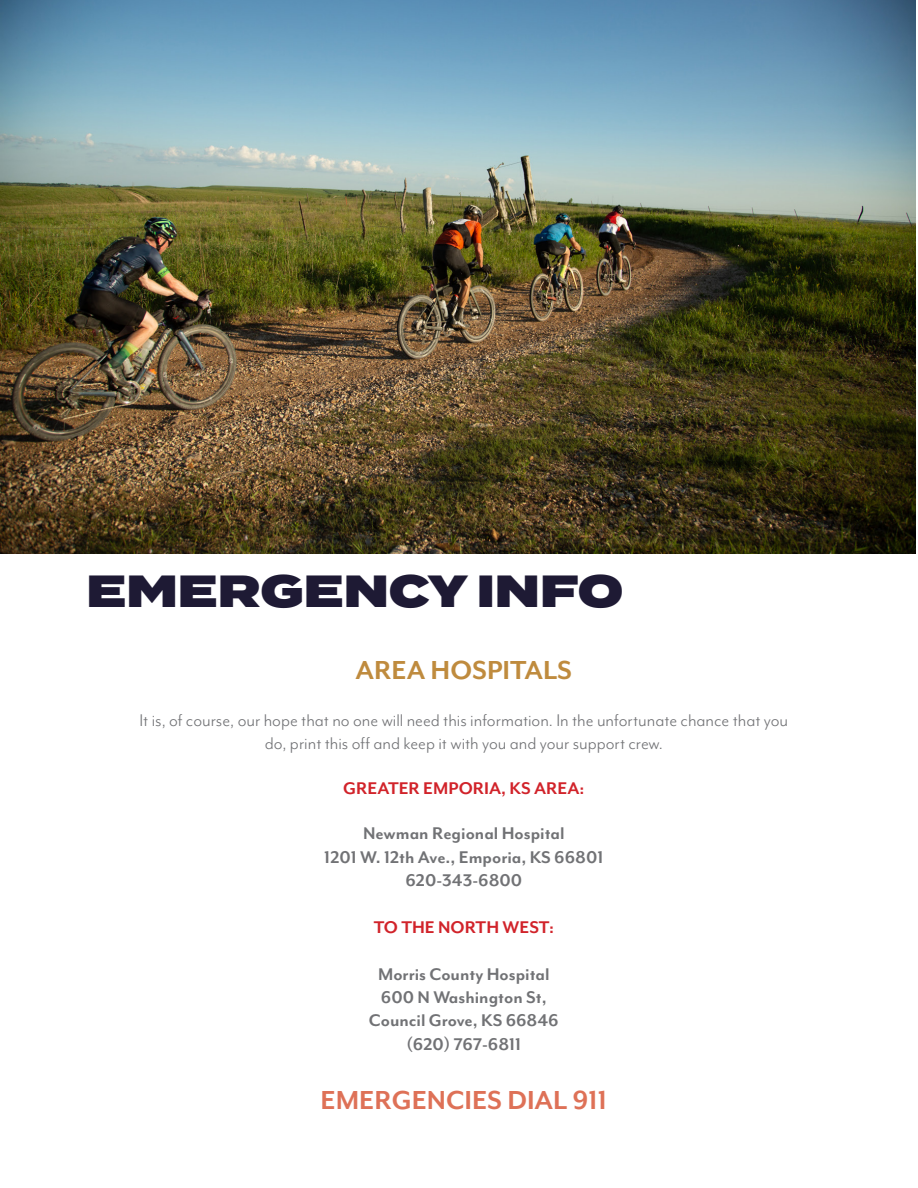
<style>
.page{position:relative;width:918px;height:1188px;background:#fff}
.page>*{position:absolute;margin:0;border:0;box-sizing:border-box;transform-origin:0 0}
.t1{font:900 45px "Termina";color:#1e1a34}
.t2{font:700 30px "Mr Eaves Mod OT";color:#de7157}
.t3{font:700 30px "Mr Eaves Mod OT";color:#bf8b3e}
.t4{font:700 19.5px "Mr Eaves Mod OT";color:#717275}
.t5{font:19.5px "Mr Eaves Mod OT";color:#717275}
.t6{font:700 19.5px "Mr Eaves Mod OT";color:#d1232a}
</style>
<div class="page">
<img style="left:0;top:0;width:916px;height:554px">
<p class="t1" style="left:86px;top:558px;width:539px">EMERGENCY INFO</p>
<p class="t3" style="left:356px;top:653px;width:218px">AREA HOSPITALS</p>
<p class="t5" style="left:140px;top:709px;width:650px">It is, of course, our hope that no one will need this information. In the unfortunate chance that you</p>
<p class="t5" style="left:265px;top:733px;width:400px">do, print this off and keep it with you and your support crew.</p>
<p class="t6" style="left:343px;top:777px;width:243px">GREATER EMPORIA, KS AREA:</p>
<p class="t4" style="left:363px;top:822px;width:203px">Newman Regional Hospital</p>
<p class="t4" style="left:324px;top:846px;width:281px">1201 W. 12th Ave., Emporia, KS 66801</p>
<p class="t4" style="left:406px;top:869px;width:118px">620-343-6800</p>
<p class="t6" style="left:374px;top:916px;width:182px">TO THE NORTH WEST:</p>
<p class="t4" style="left:378px;top:963px;width:173px">Morris County Hospital</p>
<p class="t4" style="left:381px;top:986px;width:167px">600 N Washington St,</p>
<p class="t4" style="left:369px;top:1010px;width:191px">Council Grove, KS 66846</p>
<p class="t4" style="left:406px;top:1033px;width:116px">(620) 767-6811</p>
<p class="t2" style="left:321px;top:1083px;width:288px">EMERGENCIES DIAL 911</p>
</div>
